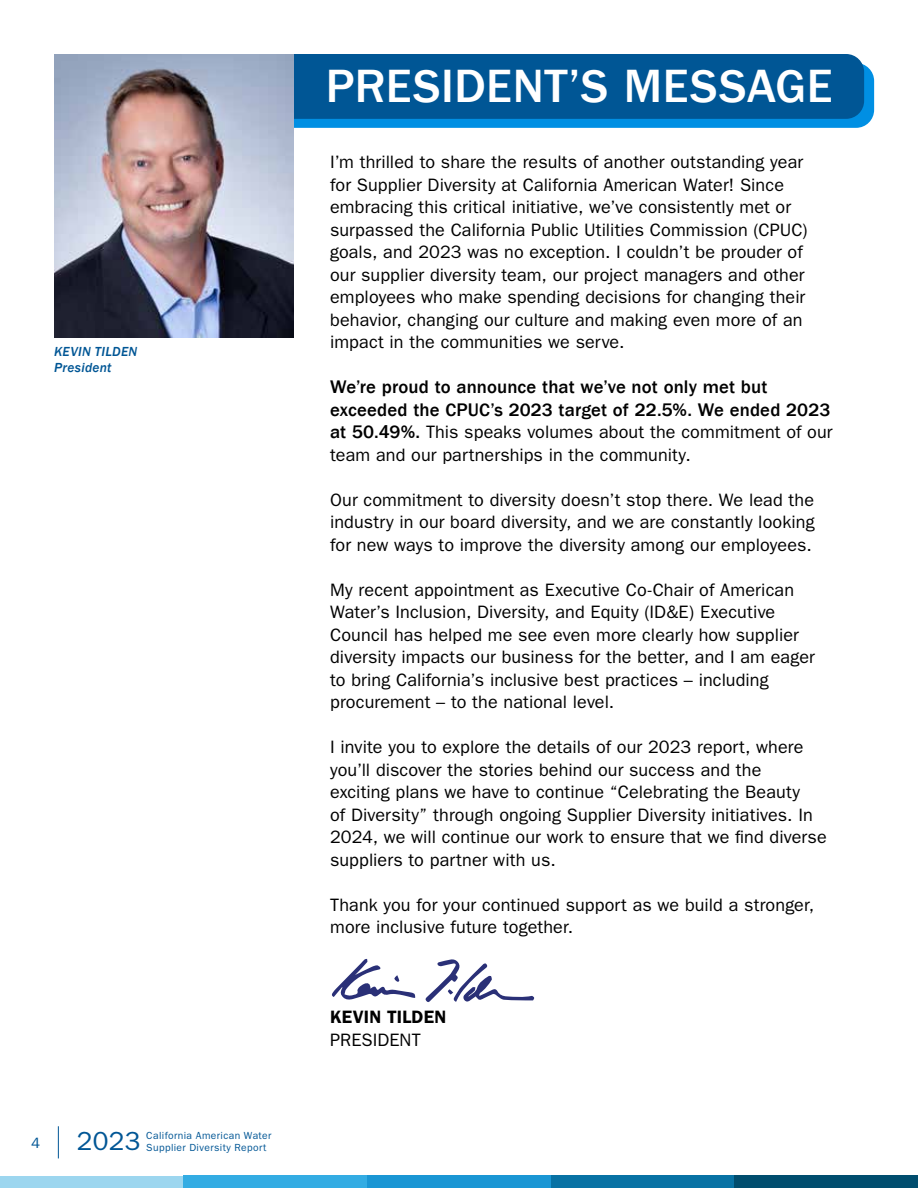
<style>
.page{position:relative;width:918px;height:1188px;background:#fff}
.page>*{position:absolute;margin:0;border:0;box-sizing:border-box;transform-origin:0 0}
.t1{font:500 48px "Franklin Gothic LT";letter-spacing:.01em;color:#fff}
.t2{font:26.25px "ITC Franklin Gothic Std";color:#005695}
.t3{font:500 18.75px/22.5px "Franklin Gothic LT";letter-spacing:.005em;color:#000}
.t4{font:18px/22.5px "ITC Franklin Gothic Std";letter-spacing:.005em;color:#000}
.t5{font:600 18px "ITC Franklin Gothic Std";letter-spacing:.01em;color:#000}
.t6{font:15px "ITC Franklin Gothic Std";color:#005695}
.t7{font:italic 500 13.5px/16.2px "Franklin Gothic LT";letter-spacing:.02em;color:#005695}
.t8{font:10.35px/11.2px "ITC Franklin Gothic Std";letter-spacing:.04em;color:#005695}
.s1{font-family:"Franklin Gothic LT";font-weight:500;font-size:18.75px}
</style>
<div class="page">
<hr style="left:58px;top:1126px;width:1px;height:32px;background:#005695">
<div style="left:367px;top:1176px;width:184px;height:12px;background:#1a96d4"></div>
<div style="left:0;top:1176px;width:184px;height:12px;background:#9cd6ef"></div>
<div style="left:184px;top:1176px;width:183px;height:12px;background:#33ace3"></div>
<div style="left:551px;top:1176px;width:183px;height:12px;background:#0872a4"></div>
<div style="left:734px;top:1176px;width:184px;height:12px;background:#004d6e"></div>
<svg style="left:331px;top:959px;width:84px;height:41px"></svg>
<svg style="left:425px;top:959px;width:109px;height:43px"></svg>
<svg style="left:294px;top:54px;width:580px;height:74px;background:#015e9f"></svg>
<img style="left:54px;top:54px;width:240px;height:284px">
<p class="t7" style="left:54px;top:344px;width:85px">KEVIN TILDEN<br>President</p>
<p class="t6" style="left:31px;top:1134px;width:10px">4</p>
<h2 class="t2" style="left:77px;top:1126px;width:65px">2023</h2>
<p class="t8" style="left:146px;top:1130px;width:127px">California American Water<br>Supplier Diversity Report</p>
<h1 class="t1" style="left:326px;top:60px;width:508px">PRESIDENT’S MESSAGE</h1>
<p class="t4" style="left:330px;top:151px;width:479px">I’m thrilled to share the results of another outstanding year for Supplier Diversity at California American Water! Since embracing this critical initiative, we’ve consistently met or surpassed the California Public Utilities Commission (CPUC) goals, and 2023 was no exception. I couldn’t be prouder of our supplier diversity team, our project managers and other employees who make spending decisions for changing their behavior, changing our culture and making even more of an impact in the communities we serve.</p>
<p class="t3" style="left:330px;top:376px;width:502px">We’re proud to announce that we’ve not only met but exceeded the CPUC’s 2023 target of 22.5%. We ended 2023</p>
<p class="t4" style="left:330px;top:421px;width:504px"><span class="s1">at 50.49%.</span> This speaks volumes about the commitment of our team and our partnerships in the community.</p>
<p class="t4" style="left:330px;top:488px;width:486px;text-align:justify">Our commitment to diversity doesn’t stop there. We lead the industry in our board diversity, and we are constantly looking for new ways to improve the diversity among our employees.</p>
<p class="t4" style="left:330px;top:578px;width:486px">My recent appointment as Executive Co-Chair of American Water’s Inclusion, Diversity, and Equity (ID&amp;E) Executive Council has helped me see even more clearly how supplier diversity impacts our business for the better, and I am eager to bring California’s inclusive best practices – including procurement – to the national level.</p>
<p class="t4" style="left:330px;top:736px;width:498px">I invite you to explore the details of our 2023 report, where you’ll discover the stories behind our success and the<br>exciting plans we have to continue “Celebrating the Beauty<br>of Diversity” through ongoing Supplier Diversity initiatives. In 2024, we will continue our work to ensure that we find diverse suppliers to partner with us.</p>
<p class="t4" style="left:330px;top:893px;width:486px">Thank you for your continued support as we build a stronger, more inclusive future together.</p>
<p class="t5" style="left:330px;top:1006px;width:118px">KEVIN TILDEN</p>
<p class="t4" style="left:330px;top:1028px;width:92px">PRESIDENT</p>
</div>
